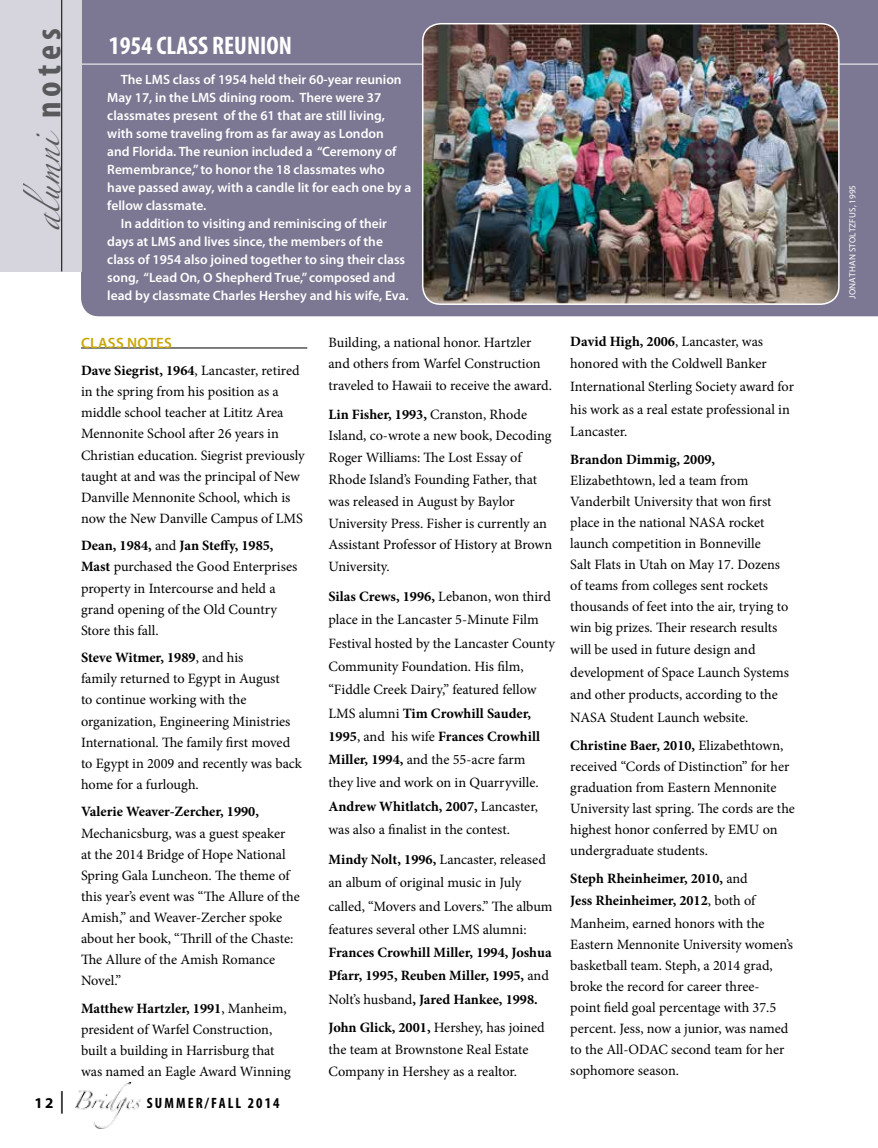
<style>
.page{position:relative;width:878px;height:1148px;background:#fff}
.page>*{position:absolute;margin:0;border:0;box-sizing:border-box;transform-origin:0 0}
.t1{font:700 condensed 36px "Myriad Pro";letter-spacing:.14em;color:#58595b}
.t2{font:700 condensed 25.5px "Myriad Pro";color:#fff}
.t3{font:24.6px "Zapfino";color:#58595b}
.t4{font:700 condensed 15px "Myriad Pro";letter-spacing:.14em;color:#000}
.t5{font:600 15px "Myriad Pro";letter-spacing:.02em;color:#c9a705}
.t6{font:700 15px "Myriad Pro";color:#000}
.t7{font:14.25px/21px "Minion Pro";letter-spacing:-.005em;color:#000}
.t8{font:700 14.25px/23.2px "Minion Pro";color:#000}
.t9{font:600 13.5px "Myriad Pro";color:#fff}
.t10{font:9px "Myriad Pro";letter-spacing:.02em;color:#fff}
.s1{font-weight:700}
.s2{font-weight:400}
.s3{font-weight:400;font-stretch:condensed;font-size:22.5px}
</style>
<div class="page">
<div style="left:81px;top:0;width:797px;height:316px;background:#7c7792"></div>
<hr style="left:81px;top:64px;width:797px;height:1px;background:#fff">
<div style="left:0;top:0;width:81px;height:271px;background:#d6d4dd"></div>
<hr style="left:61px;top:0;width:1px;height:271px;background:#000">
<hr style="left:81px;top:348px;width:226px;height:1px;background:#000">
<img style="left:422px;top:24px;width:416px;height:280px">
<div style="left:422px;top:23px;width:417px;height:282px;border:2px solid #fff;border-radius:18px"></div>
<img style="left:74px;top:1082px;width:67px;height:47px">
<h1 class="t1" style="left:26px;top:118px;width:91px;rotate:-90deg">notes</h1>
<h3 class="t3" style="left:35px;top:231px;width:102px;rotate:-90deg">alumni</h3>
<h2 class="t2" style="left:109px;top:30px;width:184px">1954 CLASS REUNION</h2>
<p class="t9" style="left:121px;top:71px;width:282px">The LMS class of 1954 held their 60-year reunion</p>
<p class="t9" style="left:107px;top:89px;width:275px">May 17, in the LMS dining room. There were 37</p>
<p class="t9" style="left:107px;top:107px;width:279px">classmates present of the 61 that are still living,</p>
<p class="t9" style="left:107px;top:125px;width:278px">with some traveling from as far away as London</p>
<p class="t9" style="left:107px;top:143px;width:291px">and Florida. The reunion included a “Ceremony of</p>
<p class="t9" style="left:107px;top:161px;width:279px">Remembrance,” to honor the 18 classmates who</p>
<p class="t9" style="left:107px;top:179px;width:305px">have passed away, with a candle lit for each one by a</p>
<p class="t9" style="left:107px;top:197px;width:100px">fellow classmate.</p>
<p class="t9" style="left:121px;top:215px;width:268px">In addition to visiting and reminiscing of their</p>
<p class="t9" style="left:107px;top:233px;width:277px">days at LMS and lives since, the members of the</p>
<p class="t9" style="left:107px;top:251px;width:299px">class of 1954 also joined together to sing their class</p>
<p class="t9" style="left:107px;top:269px;width:289px">song, “Lead On, O Shepherd True,” composed and</p>
<p class="t9" style="left:107px;top:287px;width:303px">lead by classmate Charles Hershey and his wife, Eva.</p>
<p class="t5" style="left:81px;top:333px;width:92px">CLASS NOTES</p>
<p class="t7" style="left:81px;top:360px;width:225px"><span class="s1">Dave Siegrist, 1964</span>, Lancaster, retired in the spring from his position as a middle school teacher at Lititz Area Mennonite School after 26 years in Christian education. Siegrist previously taught at and was the principal of New Danville Mennonite School, which is now the New Danville Campus of LMS</p>
<p class="t7" style="left:81px;top:535px;width:218px"><span class="s1">Dean, 1984,</span> and <span class="s1">Jan Steffy, 1985,<br>Mast</span> purchased the Good Enterprises property in Intercourse and held a grand opening of the Old Country<br>Store this fall.</p>
<p class="t7" style="left:81px;top:647px;width:222px"><span class="s1">Steve Witmer, 1989</span>, and his<br>family returned to Egypt in August<br>to continue working with the organization, Engineering Ministries<br>International. The family first moved to Egypt in 2009 and recently was back home for a furlough.</p>
<p class="t8" style="left:81px;top:800px;width:179px">Valerie Weaver-Zercher, 1990,</p>
<p class="t7" style="left:81px;top:822px;width:220px">Mechanicsburg, was a guest speaker<br>at the 2014 Bridge of Hope National<br>Spring Gala Luncheon. The theme of this year’s event was “The Allure of the<br>Amish,” and Weaver-Zercher spoke about her book, “Thrill of the Chaste:<br>The Allure of the Amish Romance<br>Novel.”</p>
<p class="t7" style="left:81px;top:997px;width:211px"><span class="s1">Matthew Hartzler, 1991</span>, Manheim, president of Warfel Construction, built a building in Harrisburg that was named an Eagle Award Winning</p>
<p class="t7" style="left:328px;top:331px;width:225px;line-height:21.8px">Building, a national honor. Hartzler and others from Warfel Construction traveled to Hawaii to receive the award.</p>
<p class="t7" style="left:328px;top:403px;width:225px;line-height:21.8px"><span class="s1">Lin Fisher, 1993,</span> Cranston, Rhode Island, co-wrote a new book, Decoding Roger Williams: The Lost Essay of Rhode Island’s Founding Father, that was released in August by Baylor University Press. Fisher is currently an Assistant Professor of History at Brown University.</p>
<p class="t7" style="left:328px;top:585px;width:228px;line-height:23.2px"><span class="s1">Silas Crews, 1996,</span> Lebanon, won third place in the Lancaster 5-Minute Film Festival hosted by the Lancaster County Community Foundation. His film, “Fiddle Creek Dairy,” featured fellow LMS alumni <span class="s1">Tim Crowhill Sauder, 1995</span>, and his wife <span class="s1">Frances Crowhill Miller, 1994,</span> and the 55-acre farm<br>they live and work on in Quarryville.<br><span class="s1">Andrew Whitlatch, 2007,</span> Lancaster, was also a finalist in the contest.</p>
<p class="t7" style="left:328px;top:847px;width:225px;line-height:23.2px"><span class="s1">Mindy Nolt, 1996,</span> Lancaster, released an album of original music in July called, “Movers and Lovers.” The album features several other LMS alumni:</p>
<p class="t8" style="left:328px;top:940px;width:225px">Frances Crowhill Miller, 1994, Joshua<br>Pfarr, 1995, Reuben Miller, 1995, <span class="s2">and<br>Nolt’s husband</span>, Jared Hankee, 1998.</p>
<p class="t7" style="left:328px;top:1016px;width:218px;line-height:21.8px"><span class="s1">John Glick, 2001,</span> Hershey, has joined the team at Brownstone Real Estate<br>Company in Hershey as a realtor.</p>
<p class="t6" style="left:35px;top:1092px;width:31px">12 <span class="s3">|</span></p>
<p class="t4" style="left:147px;top:1093px;width:134px">SUMMER/FALL 2014</p>
<p class="t7" style="left:570px;top:330px;width:225px;line-height:22.5px"><span class="s1">David High, 2006</span>, Lancaster, was honored with the Coldwell Banker<br>International Sterling Society award for his work as a real estate professional in<br>Lancaster.</p>
<p class="t8" style="left:570px;top:447px;width:146px">Brandon Dimmig, 2009,</p>
<p class="t7" style="left:570px;top:470px;width:219px">Elizabethtown, led a team from Vanderbilt University that won first place in the national NASA rocket launch competition in Bonneville<br>Salt Flats in Utah on May 17. Dozens of teams from colleges sent rockets thousands of feet into the air, trying to win big prizes. Their research results</p>
<p class="t7" style="left:570px;top:638px;width:220px;line-height:22.5px">will be used in future design and development of Space Launch Systems and other products, according to the NASA Student Launch website.</p>
<p class="t7" style="left:570px;top:734px;width:226px"><span class="s1">Christine Baer, 2010,</span> Elizabethtown, received “Cords of Distinction” for her graduation from Eastern Mennonite University last spring. The cords are the highest honor conferred by EMU on undergraduate students.</p>
<p class="t8" style="left:570px;top:866px;width:196px;line-height:22.5px">Steph Rheinheimer, 2010, <span class="s2">and<br></span>Jess Rheinheimer, 2012<span class="s2">, both of<br>Manheim, earned honors with the</span></p>
<p class="t7" style="left:570px;top:933px;width:224px">Eastern Mennonite University women’s basketball team. Steph, a 2014 grad, broke the record for career three&shy;point field goal percentage with 37.5 percent. Jess, now a junior, was named to the All-ODAC second team for her sophomore season.</p>
<p class="t10" style="left:847px;top:298px;width:115px;rotate:-90deg">JONATHAN STOLTZFUS, 1995</p>
</div>
